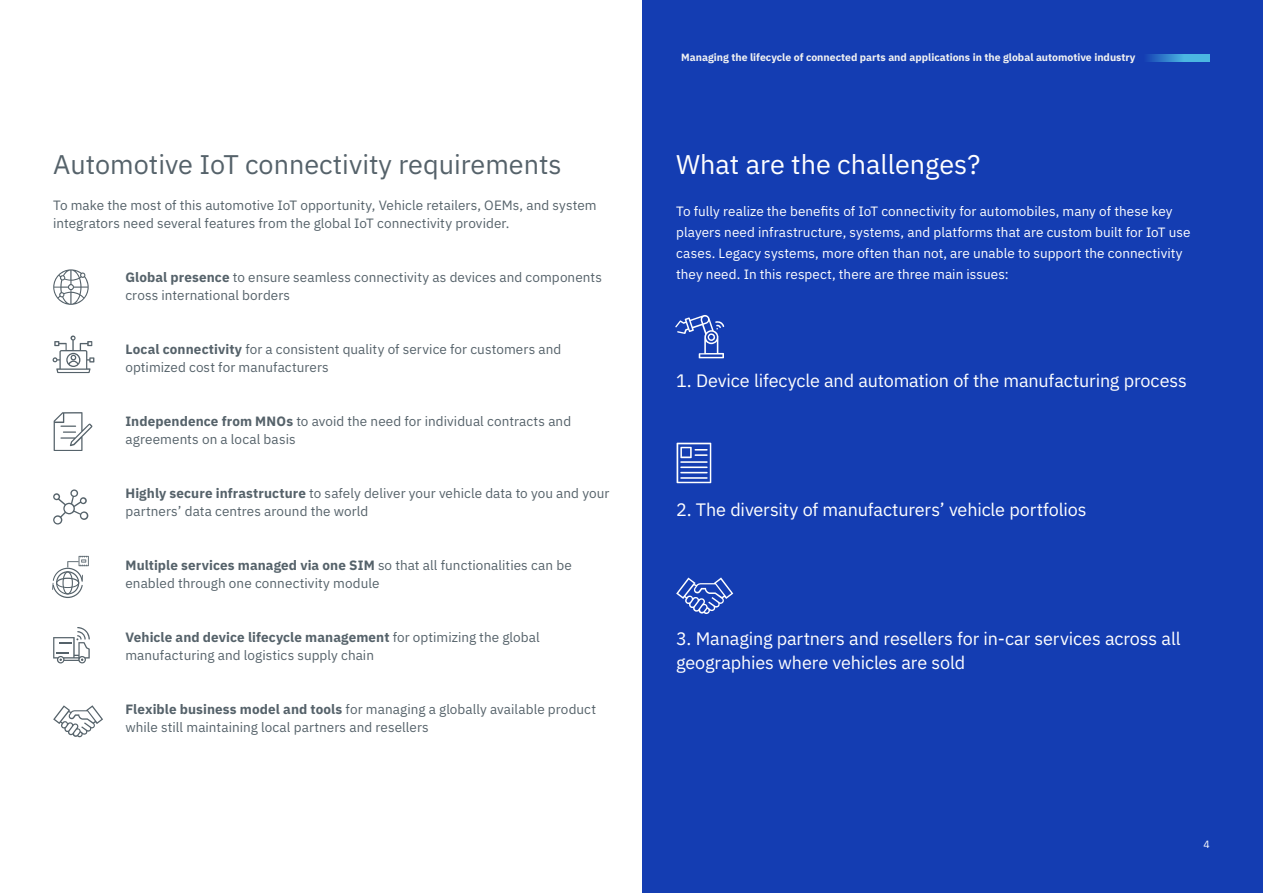
<style>
.page{position:relative;width:1263px;height:893px;background:#fff}
.page>*{position:absolute;margin:0;border:0;box-sizing:border-box;transform-origin:0 0}
.t1{font:27px "IBM Plex Sans";color:#55626a}
.t2{font:27px "IBM Plex Sans";color:#fff}
.t3{font:18px/24px "IBM Plex Sans";letter-spacing:-.01em;color:#fff}
.t4{font:13.5px/18px "IBM Plex Sans";letter-spacing:.005em;color:#55626a}
.t5{font:13.5px/21px "IBM Plex Sans";letter-spacing:.005em;color:#fff}
.t6{font:700 10.5px "IBM Plex Sans";color:#f0f1f2}
.t7{font:10.5px "IBM Plex Sans";color:#fff}
.s1{font-weight:700}
</style>
<div class="page">
<div style="left:642px;top:0;width:621px;height:893px;background:#143db2"></div>
<svg style="left:53px;top:269px;width:36px;height:36px"></svg>
<svg style="left:53px;top:335px;width:41px;height:38px"></svg>
<svg style="left:54px;top:412px;width:38px;height:39px"></svg>
<svg style="left:53px;top:489px;width:35px;height:35px"></svg>
<svg style="left:52px;top:556px;width:37px;height:42px"></svg>
<svg style="left:53px;top:627px;width:37px;height:37px"></svg>
<svg style="left:53px;top:705px;width:50px;height:32px"></svg>
<svg style="left:675px;top:315px;width:49px;height:43px"></svg>
<svg style="left:676px;top:443px;width:35px;height:40px"></svg>
<hr style="left:680px;top:477px;width:28px;height:2px;background:#fff">
<svg style="left:676px;top:577px;width:57px;height:37px"></svg>
<svg style="left:1147px;top:54px;width:63px;height:7px"></svg>
<h1 class="t1" style="left:53px;top:144px;width:510px">Automotive IoT connectivity requirements</h1>
<p class="t4" style="left:53px;top:196px;width:545px">To make the most of this automotive IoT opportunity, Vehicle retailers, OEMs, and system integrators need several features from the global IoT connectivity provider.</p>
<p class="t4" style="left:125px;top:267px;width:478px"><span class="s1">Global presence</span> to ensure seamless connectivity as devices and components cross international borders</p>
<p class="t4" style="left:125px;top:339px;width:437px"><span class="s1">Local connectivity</span> for a consistent quality of service for customers and optimized cost for manufacturers</p>
<p class="t4" style="left:125px;top:411px;width:447px"><span class="s1">Independence from MNOs</span> to avoid the need for individual contracts and agreements on a local basis</p>
<p class="t4" style="left:125px;top:483px;width:485px"><span class="s1">Highly secure infrastructure</span> to safely deliver your vehicle data to you and your partners’ data centres around the world</p>
<p class="t4" style="left:125px;top:555px;width:448px"><span class="s1">Multiple services managed via one SIM</span> so that all functionalities can be enabled through one connectivity module</p>
<p class="t4" style="left:125px;top:627px;width:416px"><span class="s1">Vehicle and device lifecycle management</span> for optimizing the global manufacturing and logistics supply chain</p>
<p class="t4" style="left:125px;top:699px;width:472px"><span class="s1">Flexible business model and tools</span> for managing a globally available product while still maintaining local partners and resellers</p>
<p class="t6" style="left:681px;top:49px;width:456px">Managing the lifecycle of connected parts and applications in the global automotive industry</p>
<h1 class="t2" style="left:676px;top:144px;width:306px">What are the challenges?</h1>
<p class="t5" style="left:676px;top:200px;width:516px">To fully realize the benefits of IoT connectivity for automobiles, many of these key players need infrastructure, systems, and platforms that are custom built for IoT use cases. Legacy systems, more often than not, are unable to support the connectivity they need. In this respect, there are three main issues:</p>
<h2 class="t3" style="left:676px;top:368px;width:512px">1. Device lifecycle and automation of the manufacturing process</h2>
<h2 class="t3" style="left:676px;top:497px;width:412px">2. The diversity of manufacturers’ vehicle portfolios</h2>
<h2 class="t3" style="left:676px;top:626px;width:506px">3. Managing partners and resellers for in-car services across all geographies where vehicles are sold</h2>
<p class="t7" style="left:1203px;top:836px;width:8px">4</p>
</div>
